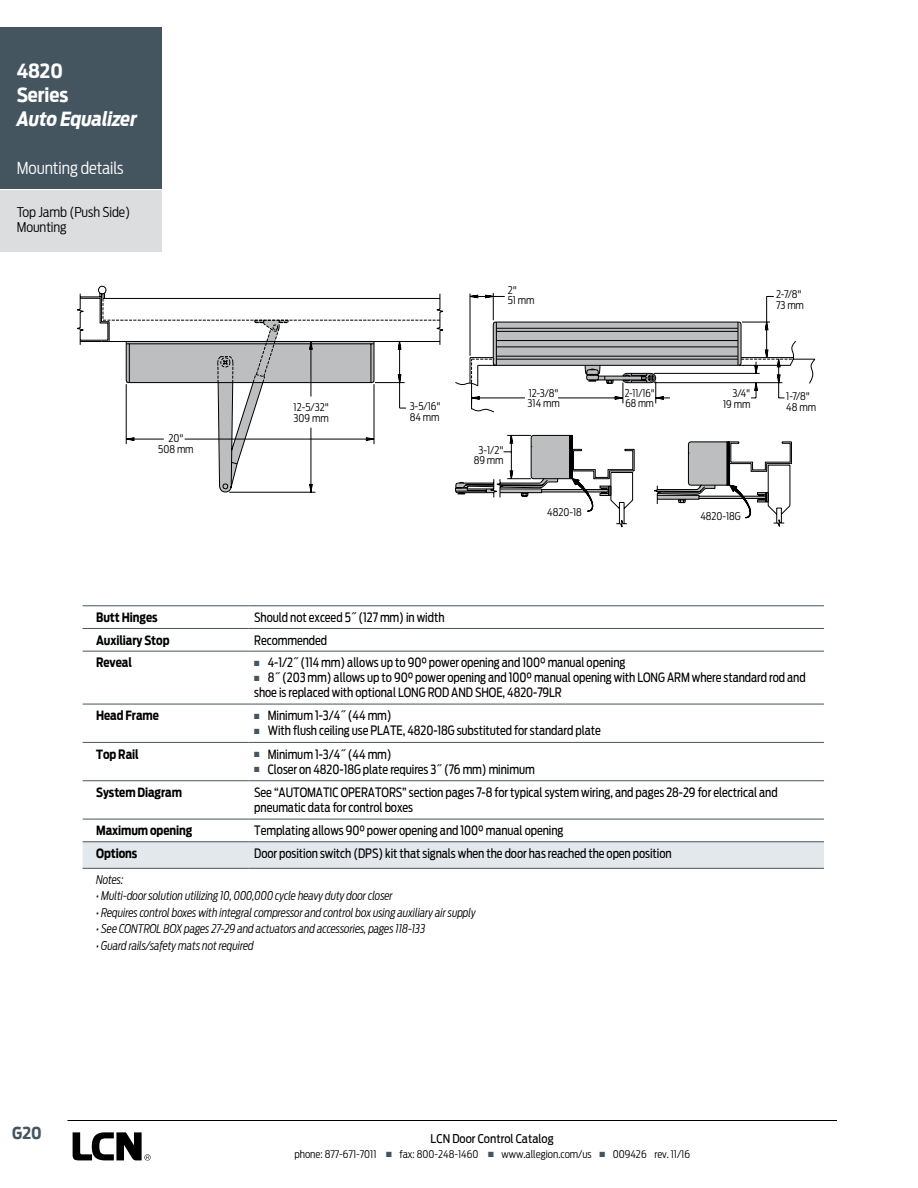
<style>
.page{position:relative;width:918px;height:1188px;background:#fff}
.page>*{position:absolute;margin:0;border:0;box-sizing:border-box;transform-origin:0 0}
.t1{font:italic 700 19.5px "Antenna Cond";letter-spacing:-.01em;color:#fff}
.t2{font:700 19.5px/24px "Antenna Cond";letter-spacing:-.005em;color:#fff}
.t3{font:300 16.5px "Antenna Cond";letter-spacing:-.005em;color:#fff}
.t4{font:700 16.5px "Antenna Cond";color:#455560}
.t5{font:300 13.5px/15px "Antenna Cond";letter-spacing:-.005em;color:#000}
.t6{font:12.75px/15px "Antenna Cond";letter-spacing:-.005em;color:#000;scale:.94 1}
.t7{font:700 12.75px "Antenna Cond";letter-spacing:-.005em;color:#000;scale:.94 1}
.t8{font:italic 300 12px "Antenna Cond";letter-spacing:-.005em;color:#000;scale:.94 1}
.t9{font:12px "Antenna Cond";color:#000}
.t10{font:300 10.5px/10.5px "Antenna Cond";color:#000}
.t11{font:300 10.5px "Antenna Cond";color:#000;scale:.95 1}
.s1{color:#455560}
</style>
<div class="page">
<svg style="left:73px;top:1132px;width:78px;height:29px"></svg>
<hr style="left:68px;top:1120px;width:769px;height:1px;background:#000">
<div style="left:0;top:27px;width:162px;height:161px;background:#455560"></div>
<div style="left:0;top:191px;width:162px;height:61px;background:#dcddde"></div>
<svg style="left:77px;top:285px;width:739px;height:227px"></svg>
<svg style="left:125px;top:294px;width:660px;height:233px"></svg>
<svg style="left:455px;top:435px;width:314px;height:84px"></svg>
<svg style="left:83px;top:842px;width:741px;height:26px;background:#e0e5e9"></svg>
<hr style="left:83px;top:605px;width:165px;height:1px;background:#455560">
<hr style="left:248px;top:605px;width:576px;height:1px;background:#455560">
<hr style="left:83px;top:628px;width:165px;height:1px;background:#455560">
<hr style="left:83px;top:651px;width:165px;height:1px;background:#455560">
<hr style="left:248px;top:628px;width:576px;height:1px;background:#455560">
<hr style="left:248px;top:651px;width:576px;height:1px;background:#455560">
<hr style="left:83px;top:704px;width:165px;height:1px;background:#455560">
<hr style="left:248px;top:704px;width:576px;height:1px;background:#455560">
<hr style="left:83px;top:742px;width:165px;height:1px;background:#455560">
<hr style="left:248px;top:742px;width:576px;height:1px;background:#455560">
<hr style="left:83px;top:780px;width:165px;height:1px;background:#455560">
<hr style="left:248px;top:780px;width:576px;height:1px;background:#455560">
<hr style="left:83px;top:819px;width:165px;height:1px;background:#455560">
<hr style="left:248px;top:819px;width:576px;height:1px;background:#455560">
<hr style="left:83px;top:841px;width:165px;height:1px;background:#455560">
<hr style="left:83px;top:868px;width:165px;height:1px;background:#455560">
<hr style="left:248px;top:868px;width:576px;height:1px;background:#455560">
<hr style="left:248px;top:841px;width:576px;height:1px;background:#455560">
<h1 class="t2" style="left:17px;top:59px;width:53px">4820<br>Series</h1>
<h1 class="t1" style="left:17px;top:107px;width:122px">Auto Equalizer</h1>
<p class="t3" style="left:17px;top:159px;width:108px">Mounting details</p>
<p class="t5" style="left:17px;top:204px;width:115px">Top Jamb (Push Side)<br>Mounting</p>
<p class="t10" style="left:158px;top:433px;width:37px;text-align:center">20"<br>508 mm</p>
<p class="t10" style="left:508px;top:285px;width:28px">2"<br>51 mm</p>
<p class="t10" style="left:776px;top:289px;width:29px">2-7/8"<br>73 mm</p>
<p class="t10" style="left:528px;top:388px;width:34px">12-3/8"<br>314 mm</p>
<p class="t11" style="left:625px;top:387px;width:33px">2-11/16"</p>
<p class="t10" style="left:733px;top:388px;width:19px">3/4"</p>
<p class="t10" style="left:410px;top:401px;width:32px">3-5/16"</p>
<p class="t11" style="left:626px;top:397px;width:31px">68 mm</p>
<p class="t10" style="left:410px;top:412px;width:31px">84 mm</p>
<p class="t10" style="left:294px;top:402px;width:37px">12-5/32"</p>
<p class="t10" style="left:723px;top:399px;width:29px">19 mm</p>
<p class="t10" style="left:294px;top:413px;width:37px">309 mm</p>
<p class="t10" style="left:474px;top:445px;width:31px;text-align:center">3-1/2"<br>89 mm</p>
<p class="t10" style="left:547px;top:507px;width:36px">4820-18</p>
<p class="t10" style="left:700px;top:511px;width:42px">4820-18G</p>
<p class="t10" style="left:786px;top:391px;width:31px">1-7/8"<br>48 mm</p>
<p class="t7" style="left:96px;top:610px;width:67px">Butt Hinges</p>
<p class="t6" style="left:254px;top:610px;width:204px">Should not exceed 5˝ (127 mm) in width</p>
<p class="t7" style="left:96px;top:632px;width:80px">Auxiliary Stop</p>
<p class="t6" style="left:254px;top:633px;width:79px">Recommended</p>
<p class="t7" style="left:96px;top:655px;width:40px">Reveal</p>
<p class="t6" style="left:254px;top:655px;width:396px"><span class="s1">■</span> 4-1/2˝ (114 mm) allows up to 90° power opening and 100° manual opening</p>
<p class="t6" style="left:254px;top:670px;width:588px"><span class="s1">■</span> 8˝ (203 mm) allows up to 90° power opening and 100° manual opening with LONG ARM where standard rod and shoe is replaced with optional LONG ROD AND SHOE, 4820-79LR</p>
<p class="t7" style="left:96px;top:708px;width:68px">Head Frame</p>
<p class="t6" style="left:254px;top:708px;width:148px"><span class="s1">■</span> Minimum 1-3/4˝ (44 mm)</p>
<p class="t6" style="left:254px;top:723px;width:370px"><span class="s1">■</span> With flush ceiling use PLATE, 4820-18G substituted for standard plate</p>
<p class="t7" style="left:96px;top:746px;width:47px">Top Rail</p>
<p class="t6" style="left:254px;top:746px;width:148px"><span class="s1">■</span> Minimum 1-3/4˝ (44 mm)</p>
<p class="t6" style="left:254px;top:761px;width:300px"><span class="s1">■</span> Closer on 4820-18G plate requires 3˝ (76 mm) minimum</p>
<p class="t7" style="left:96px;top:785px;width:93px">System Diagram</p>
<p class="t6" style="left:254px;top:785px;width:558px">See “AUTOMATIC OPERATORS” section pages 7-8 for typical system wiring, and pages 28-29 for electrical and pneumatic data for control boxes</p>
<p class="t7" style="left:96px;top:823px;width:104px">Maximum opening</p>
<p class="t6" style="left:254px;top:823px;width:331px">Templating allows 90° power opening and 100° manual opening</p>
<p class="t7" style="left:96px;top:846px;width:45px">Options</p>
<p class="t6" style="left:254px;top:846px;width:446px">Door position switch (DPS) kit that signals when the door has reached the open position</p>
<p class="t8" style="left:96px;top:873px;width:31px">Notes:</p>
<p class="t8" style="left:96px;top:889px;width:317px">• Multi-door solution utilizing 10, 000,000 cycle heavy duty door closer</p>
<p class="t8" style="left:96px;top:906px;width:405px">• Requires control boxes with integral compressor and control box using auxiliary air supply</p>
<p class="t8" style="left:96px;top:922px;width:352px">• See CONTROL BOX pages 27-29 and actuators and accessories, pages 118-133</p>
<p class="t8" style="left:96px;top:939px;width:169px">• Guard rails/safety mats not required</p>
<p class="t4" style="left:12px;top:1123px;width:31px">G20</p>
<p class="t9" style="left:431px;top:1132px;width:125px">LCN Door Control Catalog</p>
<p class="t10" style="left:294px;top:1149px;width:397px">phone: 877-671-7011 <span class="s1">■</span> fax: 800-248-1460 <span class="s1">■</span> www.allegion.com/us <span class="s1">■</span> 009426 rev. 11/16</p>
</div>
